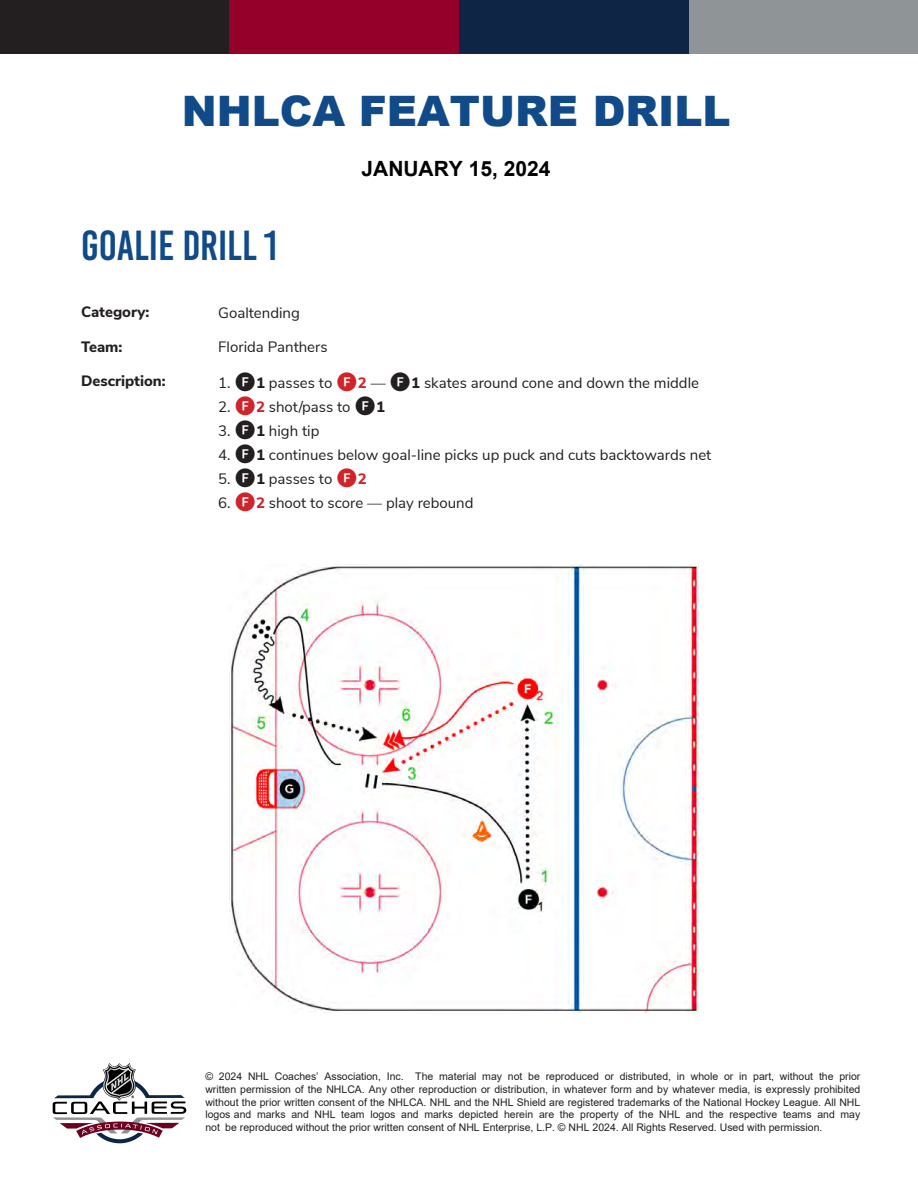
<style>
.page{position:relative;width:918px;height:1188px;background:#fff}
.page>*{position:absolute;margin:0;border:0;box-sizing:border-box;transform-origin:0 0}
.t1{font:900 42px "Arial";color:#104a89}
.t2{font:42px "Bebas Kai";color:#104a89}
.t3{font:700 21px "Arial";color:#000}
.t4{font:15px "Nunito Sans";color:#231f20}
.t5{font:800 15px "Nunito Sans";color:#231f20}
.t6{font:800 15px "Nunito Sans";color:#d1232a}
.t7{font:10.5px/12.6px "Arial";color:#231f20;text-align:justify}
.s1{font-weight:800}
.s2{font-weight:400;color:#231f20}
.s3{font-weight:800;color:#d1232a}
</style>
<div class="page">
<div style="left:0;top:0;width:230px;height:54px;background:#231f20"></div>
<div style="left:688px;top:0;width:230px;height:54px;background:#8f9496"></div>
<div style="left:459px;top:0;width:229px;height:54px;background:#0e2546"></div>
<div style="left:230px;top:0;width:229px;height:54px;background:#940029"></div>
<img style="left:52px;top:1063px;width:135px;height:81px">
<img style="left:229px;top:565px;width:470px;height:447px">
<h1 class="t1" style="left:182px;top:80px;width:550px">NHLCA FEATURE DRILL</h1>
<h2 class="t3" style="left:362px;top:154px;width:191px">JANUARY 15, 2024</h2>
<h1 class="t2" style="left:81px;top:223px;width:198px">GOALIE DRILL 1</h1>
<h3 class="t5" style="left:81px;top:301px;width:70px">Category:</h3>
<h3 class="t5" style="left:81px;top:336px;width:43px">Team:</h3>
<h3 class="t5" style="left:81px;top:370px;width:86px">Description:</h3>
<h3 class="t4" style="left:218px;top:301px;width:83px">Goaltending</h3>
<h3 class="t4" style="left:218px;top:336px;width:111px">Florida Panthers</h3>
<h3 class="t4" style="left:218px;top:371px;width:116px">1. <span class="s1">1</span> passes to</h3>
<h3 class="t6" style="left:358px;top:371px;width:29px">2 <span class="s2">—</span></h3>
<h3 class="t4" style="left:411px;top:371px;width:289px"><span class="s1">1</span> skates around cone and down the middle</h3>
<h3 class="t4" style="left:218px;top:395px;width:134px">2. <span class="s3">2</span> shot/pass to</h3>
<h3 class="t5" style="left:376px;top:395px;width:10px">1</h3>
<h3 class="t4" style="left:218px;top:419px;width:103px">3. <span class="s1">1</span> high tip</h3>
<h3 class="t4" style="left:218px;top:443px;width:495px">4. <span class="s1">1</span> continues below goal-line picks up puck and cuts backtowards net</h3>
<h3 class="t4" style="left:218px;top:467px;width:116px">5. <span class="s1">1</span> passes to</h3>
<h3 class="t6" style="left:358px;top:467px;width:11px">2</h3>
<h3 class="t4" style="left:218px;top:491px;width:257px">6. <span class="s3">2</span> shoot to score — play rebound</h3>
<p class="t7" style="left:205px;top:1070px;width:656px">© 2024 NHL Coaches’ Association, Inc. The material may not be reproduced or distributed, in whole or in part, without the prior written permission of the NHLCA. Any other reproduction or distribution, in whatever form and by whatever media, is expressly prohibited without the prior written consent of the NHLCA. NHL and the NHL Shield are registered trademarks of the National Hockey League. All NHL logos and marks and NHL team logos and marks depicted herein are the property of the NHL and the respective teams and may not be reproduced without the prior written consent of NHL Enterprise, L.P. © NHL 2024. All Rights Reserved. Used with permission.</p>
</div>
